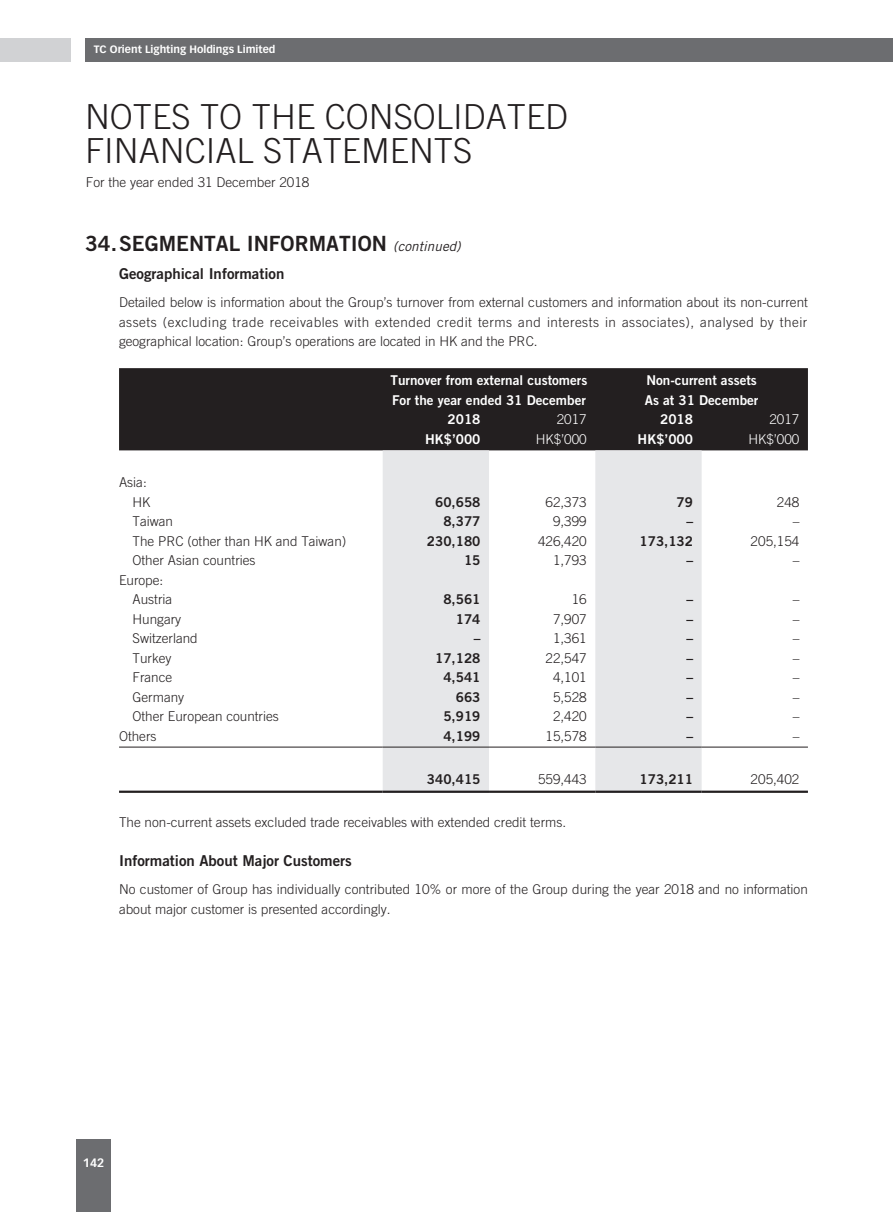
<style>
.page{position:relative;width:893px;height:1212px;background:#fff}
.page>*{position:absolute;margin:0;border:0;box-sizing:border-box;transform-origin:0 0}
.t1{font:300 34.5px/34.5px "Trade Gothic LT Std";color:#231f20}
._01_H1{font:21px "Trade Gothic LT Std Bd 2";color:#231f20}
._02_H2{font:15px "Trade Gothic LT Std Bd 2";color:#231f20}
._00_txt{font:300 13.5px/19.5px "Trade Gothic LT Std";color:#231f20;text-align:justify}
._50_Table_txt{font:300 13.5px "Trade Gothic LT Std";color:#231f20}
._50_Table_txt-2{font:13.5px "Trade Gothic LT Std Bd 2";color:#fff}
._50_Table_txt-3{font:13.5px "Trade Gothic LT Std Bd 2";color:#231f20}
._50_Table_txt-4{font:300 13.5px "Trade Gothic LT Std";color:#fff}
.t2{font:700 12px "Vectora LT Std";color:#fff}
.t3{font:700 10.5px "Vectora LT Std";color:#fff}
.s1{font-family:"Trade Gothic LT Std";font-style:italic;font-size:13.5px}
</style>
<div class="page">
<div style="left:0;top:38px;width:71px;height:24px;background:#d1d2d4"></div>
<div style="left:85px;top:38px;width:808px;height:24px;background:#6c6d70"></div>
<div style="left:77px;top:1140px;width:34px;height:72px;background:#6c6d70"></div>
<div style="left:119px;top:368px;width:689px;height:82px;background:#231f20"></div>
<svg style="left:383px;top:450px;width:319px;height:340px;fill:#e6e7e9"></svg>
<hr style="left:119px;top:747px;width:264px;height:1px;background:#231f20">
<hr style="left:383px;top:747px;width:106px;height:1px;background:#231f20">
<hr style="left:489px;top:747px;width:106px;height:1px;background:#231f20">
<hr style="left:595px;top:747px;width:107px;height:1px;background:#231f20">
<hr style="left:702px;top:747px;width:106px;height:1px;background:#231f20">
<hr style="left:119px;top:790px;width:264px;height:3px;background:#231f20">
<hr style="left:383px;top:790px;width:106px;height:3px;background:#231f20">
<hr style="left:489px;top:790px;width:106px;height:3px;background:#231f20">
<hr style="left:595px;top:790px;width:107px;height:3px;background:#231f20">
<hr style="left:702px;top:790px;width:106px;height:3px;background:#231f20">
<p class="t3" style="left:94px;top:43px;width:183px">TC Orient Lighting Holdings Limited</p>
<h1 class="t1" style="left:85px;top:99px;width:485px">NOTES TO THE CONSOLIDATED<br>FINANCIAL STATEMENTS</h1>
<p class="_00_txt" style="left:86px;top:172px;width:225px">For the year ended 31 December 2018</p>
<p class="_01_H1" style="left:85px;top:231px;width:377px">34.SEGMENTAL INFORMATION <span class="s1">(continued)</span></p>
<p class="_02_H2" style="left:119px;top:265px;width:167px">Geographical Information</p>
<p class="_00_txt" style="left:119px;top:293px;width:690px">Detailed below is information about the Group’s turnover from external customers and information about its non-current assets (excluding trade receivables with extended credit terms and interests in associates), analysed by their geographical location: Group’s operations are located in HK and the PRC.</p>
<p class="_50_Table_txt-2" style="left:391px;top:372px;width:198px">Turnover from external customers</p>
<p class="_50_Table_txt-2" style="left:392px;top:392px;width:195px">For the year ended 31 December</p>
<p class="_50_Table_txt-2" style="left:646px;top:372px;width:112px">Non-current assets</p>
<p class="_50_Table_txt-2" style="left:645px;top:392px;width:115px">As at 31 December</p>
<p class="_50_Table_txt-2" style="left:447px;top:411px;width:34px">2018</p>
<p class="_50_Table_txt-4" style="left:557px;top:411px;width:32px">2017</p>
<p class="_50_Table_txt-2" style="left:660px;top:411px;width:34px">2018</p>
<p class="_50_Table_txt-4" style="left:769px;top:411px;width:32px">2017</p>
<p class="_50_Table_txt-2" style="left:425px;top:431px;width:57px">HK$’000</p>
<p class="_50_Table_txt-4" style="left:536px;top:431px;width:53px">HK$’000</p>
<p class="_50_Table_txt-2" style="left:638px;top:431px;width:57px">HK$’000</p>
<p class="_50_Table_txt-4" style="left:748px;top:431px;width:53px">HK$’000</p>
<p class="_50_Table_txt" style="left:119px;top:474px;width:29px">Asia:</p>
<p class="_50_Table_txt" style="left:133px;top:494px;width:19px">HK</p>
<p class="_50_Table_txt-3" style="left:435px;top:493px;width:47px">60,658</p>
<p class="_50_Table_txt" style="left:545px;top:494px;width:43px">62,373</p>
<p class="_50_Table_txt-3" style="left:677px;top:493px;width:18px">79</p>
<p class="_50_Table_txt" style="left:777px;top:494px;width:24px">248</p>
<p class="_50_Table_txt" style="left:133px;top:513px;width:42px">Taiwan</p>
<p class="_50_Table_txt-3" style="left:443px;top:513px;width:39px">8,377</p>
<p class="_50_Table_txt" style="left:553px;top:513px;width:35px">9,399</p>
<p class="_50_Table_txt-3" style="left:686px;top:513px;width:8px">–</p>
<p class="_50_Table_txt" style="left:793px;top:513px;width:8px">–</p>
<p class="_50_Table_txt" style="left:133px;top:533px;width:215px">The PRC (other than HK and Taiwan)</p>
<p class="_50_Table_txt-3" style="left:427px;top:532px;width:55px">230,180</p>
<p class="_50_Table_txt" style="left:538px;top:533px;width:50px">426,420</p>
<p class="_50_Table_txt-3" style="left:639px;top:532px;width:55px">173,132</p>
<p class="_50_Table_txt" style="left:751px;top:533px;width:50px">205,154</p>
<p class="_50_Table_txt" style="left:133px;top:552px;width:125px">Other Asian countries</p>
<p class="_50_Table_txt-3" style="left:464px;top:552px;width:18px">15</p>
<p class="_50_Table_txt" style="left:553px;top:552px;width:35px">1,793</p>
<p class="_50_Table_txt-3" style="left:686px;top:552px;width:8px">–</p>
<p class="_50_Table_txt" style="left:793px;top:552px;width:8px">–</p>
<p class="_50_Table_txt" style="left:119px;top:572px;width:46px">Europe:</p>
<p class="_50_Table_txt" style="left:133px;top:591px;width:41px">Austria</p>
<p class="_50_Table_txt-3" style="left:443px;top:591px;width:39px">8,561</p>
<p class="_50_Table_txt" style="left:572px;top:591px;width:17px">16</p>
<p class="_50_Table_txt-3" style="left:686px;top:591px;width:8px">–</p>
<p class="_50_Table_txt" style="left:793px;top:591px;width:8px">–</p>
<p class="_50_Table_txt" style="left:133px;top:611px;width:50px">Hungary</p>
<p class="_50_Table_txt-3" style="left:456px;top:610px;width:26px">174</p>
<p class="_50_Table_txt" style="left:553px;top:611px;width:35px">7,907</p>
<p class="_50_Table_txt-3" style="left:686px;top:610px;width:8px">–</p>
<p class="_50_Table_txt" style="left:793px;top:611px;width:8px">–</p>
<p class="_50_Table_txt" style="left:133px;top:630px;width:67px">Switzerland</p>
<p class="_50_Table_txt-3" style="left:474px;top:630px;width:8px">–</p>
<p class="_50_Table_txt" style="left:553px;top:630px;width:35px">1,361</p>
<p class="_50_Table_txt-3" style="left:686px;top:630px;width:8px">–</p>
<p class="_50_Table_txt" style="left:793px;top:630px;width:8px">–</p>
<p class="_50_Table_txt" style="left:133px;top:650px;width:41px">Turkey</p>
<p class="_50_Table_txt-3" style="left:435px;top:649px;width:47px">17,128</p>
<p class="_50_Table_txt" style="left:545px;top:650px;width:43px">22,547</p>
<p class="_50_Table_txt-3" style="left:686px;top:649px;width:8px">–</p>
<p class="_50_Table_txt" style="left:793px;top:650px;width:8px">–</p>
<p class="_50_Table_txt" style="left:133px;top:669px;width:41px">France</p>
<p class="_50_Table_txt-3" style="left:443px;top:669px;width:39px">4,541</p>
<p class="_50_Table_txt" style="left:553px;top:669px;width:35px">4,101</p>
<p class="_50_Table_txt-3" style="left:686px;top:669px;width:8px">–</p>
<p class="_50_Table_txt" style="left:793px;top:669px;width:8px">–</p>
<p class="_50_Table_txt" style="left:133px;top:689px;width:53px">Germany</p>
<p class="_50_Table_txt-3" style="left:456px;top:688px;width:26px">663</p>
<p class="_50_Table_txt" style="left:553px;top:689px;width:35px">5,528</p>
<p class="_50_Table_txt-3" style="left:686px;top:688px;width:8px">–</p>
<p class="_50_Table_txt" style="left:793px;top:689px;width:8px">–</p>
<p class="_50_Table_txt" style="left:133px;top:708px;width:148px">Other European countries</p>
<p class="_50_Table_txt-3" style="left:443px;top:708px;width:39px">5,919</p>
<p class="_50_Table_txt" style="left:553px;top:708px;width:35px">2,420</p>
<p class="_50_Table_txt-3" style="left:686px;top:708px;width:8px">–</p>
<p class="_50_Table_txt" style="left:793px;top:708px;width:8px">–</p>
<p class="_50_Table_txt" style="left:119px;top:728px;width:39px">Others</p>
<p class="_50_Table_txt-3" style="left:443px;top:727px;width:39px">4,199</p>
<p class="_50_Table_txt" style="left:545px;top:728px;width:43px">15,578</p>
<p class="_50_Table_txt-3" style="left:686px;top:727px;width:8px">–</p>
<p class="_50_Table_txt" style="left:793px;top:728px;width:8px">–</p>
<p class="_50_Table_txt-3" style="left:427px;top:771px;width:55px">340,415</p>
<p class="_50_Table_txt" style="left:538px;top:771px;width:50px">559,443</p>
<p class="_50_Table_txt-3" style="left:639px;top:771px;width:55px">173,211</p>
<p class="_50_Table_txt" style="left:751px;top:771px;width:50px">205,402</p>
<p class="_00_txt" style="left:119px;top:812px;width:449px">The non-current assets excluded trade receivables with extended credit terms.</p>
<p class="_02_H2" style="left:119px;top:852px;width:234px">Information About Major Customers</p>
<p class="_00_txt" style="left:119px;top:879px;width:690px">No customer of Group has individually contributed 10% or more of the Group during the year 2018 and no information about major customer is presented accordingly.</p>
<p class="t2" style="left:83px;top:1155px;width:23px">142</p>
</div>
